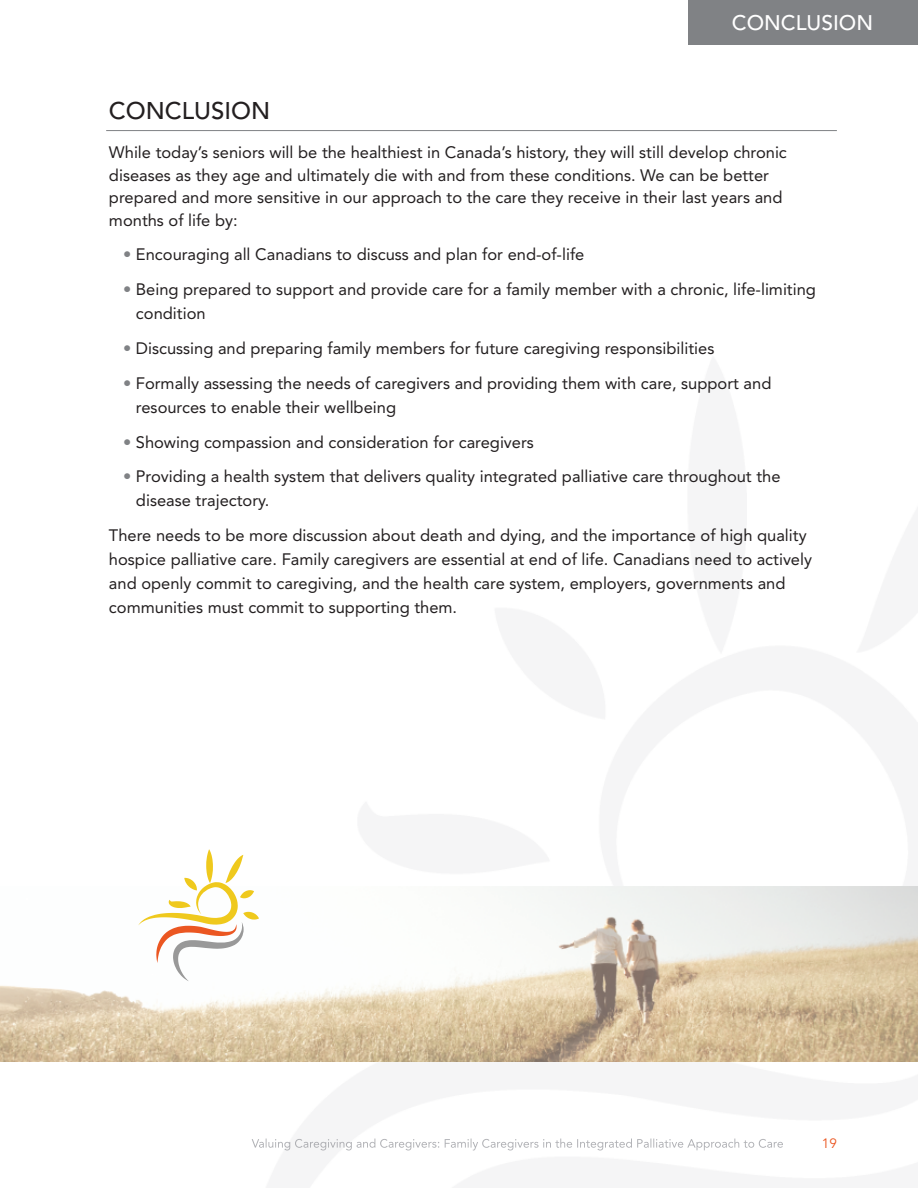
<style>
.page{position:relative;width:918px;height:1188px;background:#fff}
.page>*{position:absolute;margin:0;border:0;box-sizing:border-box;transform-origin:0 0}
.t1{font:500 24px "Avenir LT Std";color:#231f20}
.t2{font:500 21px "Avenir LT Std";color:#fff}
.t3{font:16.5px/24px "Avenir LT Std";color:#231f20}
.t4{font:13.5px "Avenir LT Std";color:#eb5722}
.s1{color:#808285}
</style>
<div class="page">
<img style="left:252px;top:1139px;width:89px;height:11px">
<div style="left:688px;top:0;width:230px;height:45px;background:#808285"></div>
<img style="left:1px;top:886px;width:917px;height:176px">
<svg style="left:138px;top:849px;width:121px;height:132px"></svg>
<hr style="left:106px;top:130px;width:731px;height:1px;background:#808285">
<p class="t2" style="left:732px;top:14px;width:143px">CONCLUSION</p>
<h1 class="t1" style="left:109px;top:101px;width:163px">CONCLUSION</h1>
<p class="t3" style="left:109px;top:142px;width:679px;line-height:22.5px">While today’s seniors will be the healthiest in canada’s history, they will still develop chronic diseases as they age and ultimately die with and from these conditions. We can be better prepared and more sensitive in our approach to the care they receive in their last years and months of life by:</p>
<p class="t3" style="left:123px;top:244px;width:463px"><span class="s1">•</span> encouraging all canadians to discuss and plan for end-of-life</p>
<p class="t3" style="left:136px;top:279px;width:682px;text-indent:-13px"><span class="s1">•</span> Being prepared to support and provide care for a family member with a chronic, life-limiting condition</p>
<p class="t3" style="left:123px;top:338px;width:593px"><span class="s1">•</span> discussing and preparing family members for future caregiving responsibilities</p>
<p class="t3" style="left:136px;top:372px;width:637px;text-indent:-13px"><span class="s1">•</span> Formally assessing the needs of caregivers and providing them with care, support and resources to enable their wellbeing</p>
<p class="t3" style="left:123px;top:431px;width:412px"><span class="s1">•</span> showing compassion and consideration for caregivers</p>
<p class="t3" style="left:136px;top:466px;width:646px;text-indent:-13px"><span class="s1">•</span> providing a health system that delivers quality integrated palliative care throughout the disease trajectory.</p>
<p class="t3" style="left:109px;top:525px;width:705px">there needs to be more discussion about death and dying, and the importance of high quality hospice palliative care. Family caregivers are essential at end of life. canadians need to actively and openly commit to caregiving, and the health care system, employers, governments and communities must commit to supporting them.</p>
<p class="t4" style="left:822px;top:1137px;width:17px">19</p>
</div>
